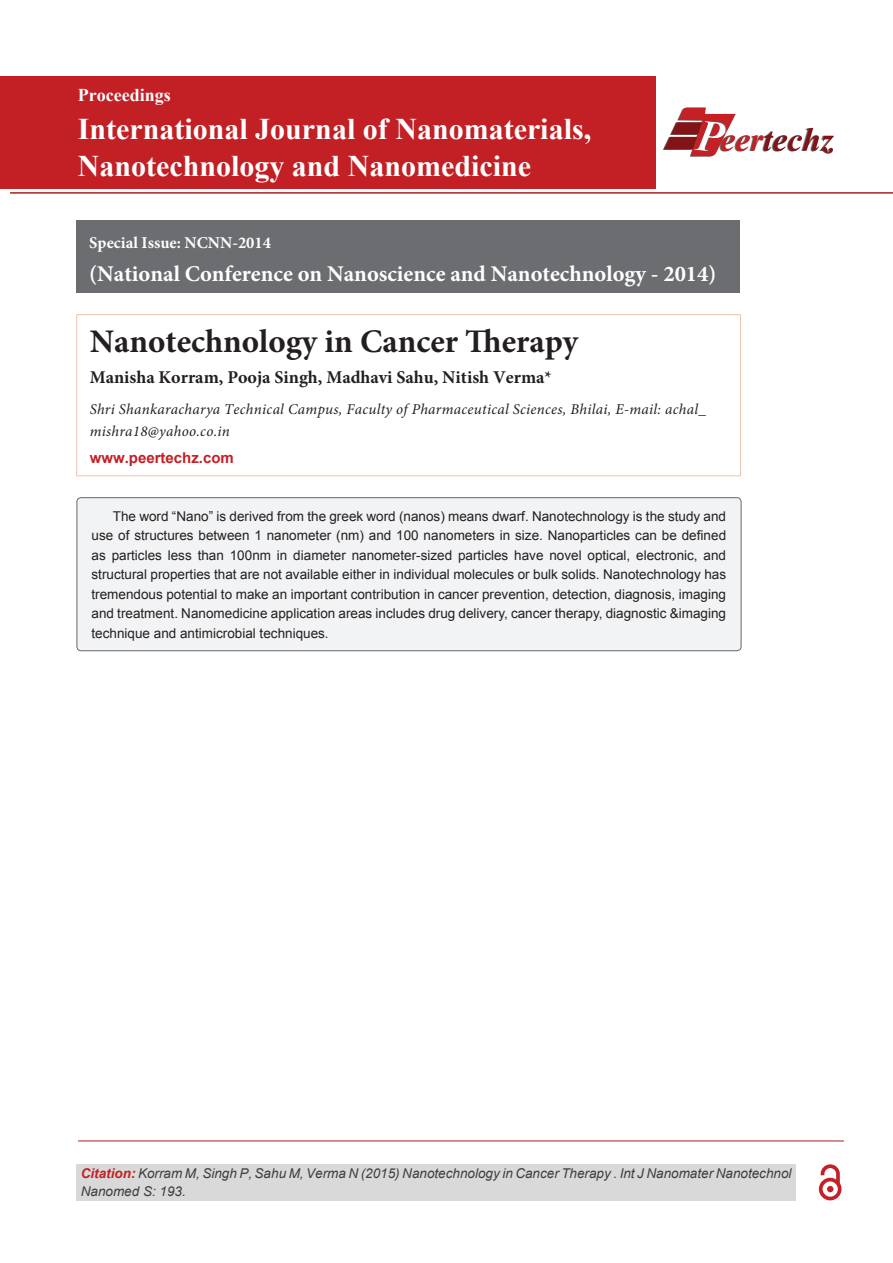
<style>
.page{position:relative;width:893px;height:1263px;background:#fff}
.page>*{position:absolute;margin:0;border:0;box-sizing:border-box;transform-origin:0 0}
.t1{font:italic 700 33.6px "Times New Roman";color:#606060}
.t2{font:700 33px "Minion Pro";color:#231f20}
.t3{font:700 30px/37.5px "Times New Roman";color:#fff}
.t4{font:700 22.5px "Minion Pro";color:#fff}
.t5{font:700 18px "Minion Pro";color:#231f20}
.t6{font:700 18px "Times New Roman";color:#fff}
.t7{font:700 16.5px "Minion Pro";color:#fff}
.t8{font:italic 15px/22.5px "Minion Pro";letter-spacing:.02em;color:#231f20}
.t9{font:700 15px "Arial";color:#c42026}
.t10{font:13.5px/19.5px "Arial";color:#231f20;text-align:justify}
.t11{font:italic 13.5px/18px "Arial";color:#3e3e3f}
.s1{font-weight:700;color:#c42026}
</style>
<div class="page">
<div style="left:0;top:77px;width:656px;height:112px;background:#c32025"></div>
<hr style="left:10px;top:192px;width:883px;height:2px;background:#a51f27">
<svg style="left:663px;top:107px;width:171px;height:50px"></svg>
<hr style="left:78px;top:1141px;width:766px;height:1px;background:#a51f27">
<div style="left:77px;top:221px;width:663px;height:72px;background:#6c6d70"></div>
<div style="left:819px;top:1178px;width:22px;height:22px;border:4px solid #c42026;border-radius:50%"></div>
<svg style="left:819px;top:1164px;width:23px;height:28px"></svg>
<div style="left:77px;top:498px;width:664px;height:153px;background:#f2f3f4;border-radius:4px"></div>
<div style="left:77px;top:497px;width:664px;height:154px;border:1px solid #686669;border-radius:4px"></div>
<div style="left:77px;top:315px;width:664px;height:161px;border:1px solid #eec3b1"></div>
<div style="left:77px;top:1164px;width:719px;height:37px;background:#dad9d9"></div>
<h3 class="t6" style="left:78px;top:85px;width:94px">Proceedings</h3>
<h3 class="t3" style="left:78px;top:110px;width:515px">International Journal of Nanomaterials,<br>Nanotechnology and Nanomedicine</h3>
<h1 class="t1" style="left:719px;top:121px;width:115px">eertechz</h1>
<p class="t7" style="left:89px;top:236px;width:183px">Special Issue: NCNN-2014</p>
<h3 class="t4" style="left:89px;top:264px;width:628px">(National Conference on Nanoscience and Nanotechnology - 2014)</h3>
<h2 class="t2" style="left:90px;top:328px;width:490px">Nanotechnology in Cancer Therapy</h2>
<h3 class="t5" style="left:90px;top:370px;width:464px">Manisha Korram, Pooja Singh, Madhavi Sahu, Nitish Verma*</h3>
<p class="t8" style="left:90px;top:399px;width:618px">Shri Shankaracharya Technical Campus, Faculty of Pharmaceutical Sciences, Bhilai, E-mail: achal_ mishra18@yahoo.co.in</p>
<p class="t9" style="left:90px;top:449px;width:146px">www.peertechz.com</p>
<p class="t10" style="left:92px;top:506px;width:636px;text-indent:21px">The word “Nano” is derived from the greek word (nanos) means dwarf. Nanotechnology is the study and use of structures between 1 nanometer (nm) and 100 nanometers in size. Nanoparticles can be defined as particles less than 100nm in diameter nanometer-sized particles have novel optical, electronic, and structural properties that are not available either in individual molecules or bulk solids. Nanotechnology has tremendous potential to make an important contribution in cancer prevention, detection, diagnosis, imaging and treatment. Nanomedicine application areas includes drug delivery, cancer therapy, diagnostic &amp;imaging technique and antimicrobial techniques.</p>
<p class="t11" style="left:81px;top:1165px;width:712px"><span class="s1">Citation:</span> Korram M, Singh P, Sahu M, Verma N (2015) Nanotechnology in Cancer Therapy . Int J Nanomater Nanotechnol<br>Nanomed S: 193.</p>
</div>
